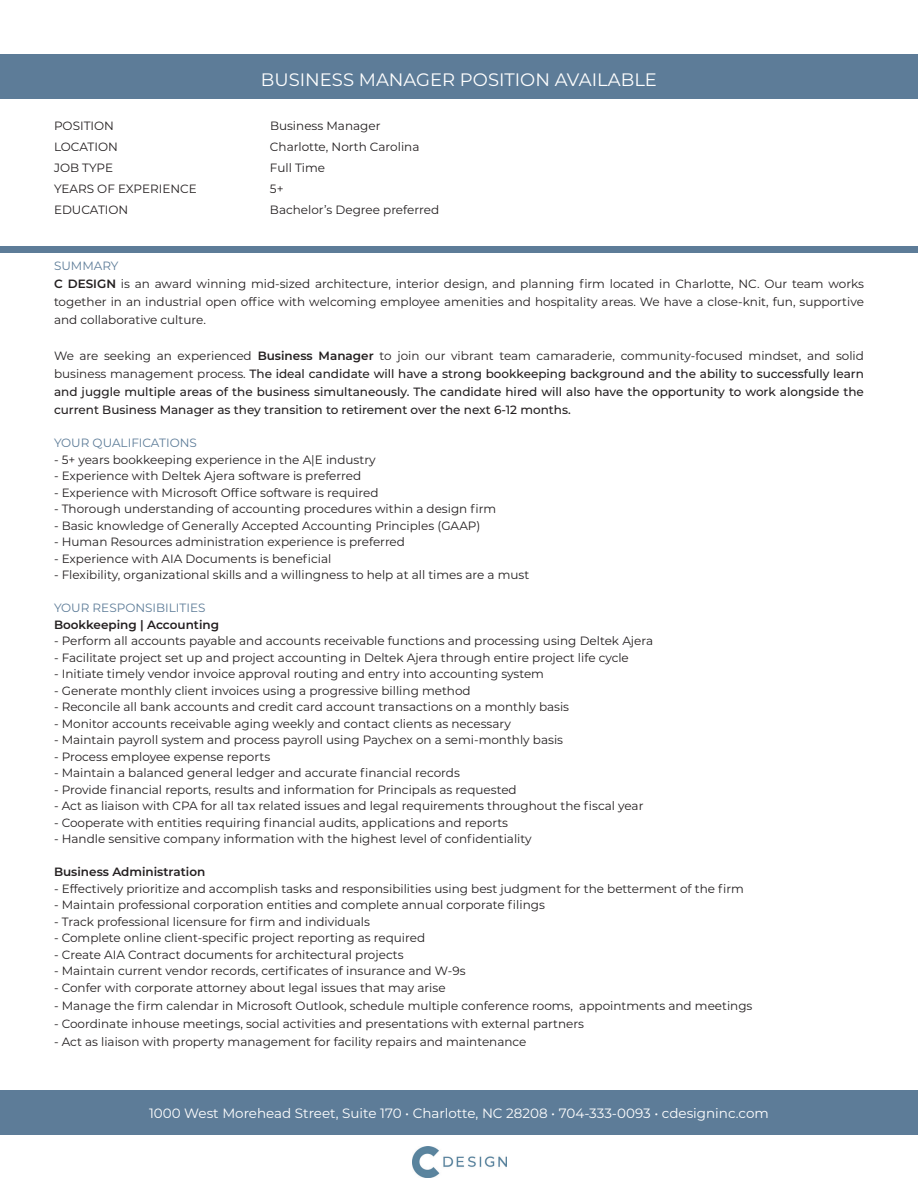
<style>
.page{position:relative;width:918px;height:1188px;background:#fff}
.page>*{position:absolute;margin:0;border:0;box-sizing:border-box;transform-origin:0 0}
.t1{font:18px "Montserrat";color:#fff}
.t2{font:13.5px "Montserrat";color:#fff}
.t3{font:12px/18px "Montserrat";color:#231f20;text-align:justify}
.t4{font:500 12px/18px "Montserrat";color:#231f20;text-align:justify}
.t5{font:12px "Montserrat";color:#5d7c98}
.t6{font:600 12px "Montserrat";color:#231f20}
.s1{font-weight:600}
.s2{font-weight:400}
</style>
<div class="page">
<div style="left:0;top:54px;width:918px;height:44px;background:#5d7c98"></div>
<div style="left:0;top:1090px;width:918px;height:45px;background:#5d7c98"></div>
<div style="left:0;top:246px;width:918px;height:6px;background:#5d7c98"></div>
<img style="left:413px;top:1146px;width:94px;height:32px">
<p class="t1" style="left:261px;top:67px;width:398px">BUSINESS MANAGER POSITION AVAILABLE</p>
<p class="t3" style="left:54px;top:117px;width:62px">POSITION</p>
<p class="t3" style="left:270px;top:117px;width:112px">Business Manager</p>
<p class="t3" style="left:54px;top:138px;width:65px">LOCATION</p>
<p class="t3" style="left:270px;top:138px;width:151px">Charlotte, North Carolina</p>
<p class="t3" style="left:54px;top:159px;width:61px">JOB TYPE</p>
<p class="t3" style="left:270px;top:159px;width:57px">Full Time</p>
<p class="t3" style="left:54px;top:180px;width:144px">YEARS OF EXPERIENCE</p>
<p class="t3" style="left:270px;top:180px;width:15px">5+</p>
<p class="t3" style="left:54px;top:201px;width:76px">EDUCATION</p>
<p class="t3" style="left:270px;top:201px;width:171px">Bachelor’s Degree preferred</p>
<p class="t5" style="left:54px;top:258px;width:66px">SUMMARY</p>
<p class="t3" style="left:54px;top:275px;width:811px"><span class="s1">C DESIGN</span> is an award winning mid-sized architecture, interior design, and planning firm located in Charlotte, NC. Our team works together in an industrial open office with welcoming employee amenities and hospitality areas. We have a close-knit, fun, supportive and collaborative culture.</p>
<p class="t4" style="left:54px;top:347px;width:812px"><span class="s2">We are seeking an experienced</span> <span class="s1">Business Manager</span> <span class="s2">to join our vibrant team camaraderie, community-focused mindset, and solid business management process.</span> The ideal candidate will have a strong bookkeeping background and the ability to successfully learn and juggle multiple areas of the business simultaneously. The candidate hired will also have the opportunity to work alongside the current Business Manager as they transition to retirement over the next 6-12 months.</p>
<p class="t5" style="left:54px;top:435px;width:144px">YOUR QUALIFICATIONS</p>
<p class="t3" style="left:54px;top:450px;width:323px">- 5+ years bookkeeping experience in the A|E industry</p>
<p class="t3" style="left:54px;top:467px;width:309px">- Experience with Deltek Ajera software is preferred</p>
<p class="t3" style="left:54px;top:483px;width:326px">- Experience with Microsoft Office software is required</p>
<p class="t3" style="left:54px;top:500px;width:444px">- Thorough understanding of accounting procedures within a design firm</p>
<p class="t3" style="left:54px;top:516px;width:428px">- Basic knowledge of Generally Accepted Accounting Principles (GAAP)</p>
<p class="t3" style="left:54px;top:533px;width:353px">- Human Resources administration experience is preferred</p>
<p class="t3" style="left:54px;top:549px;width:279px">- Experience with AIA Documents is beneficial</p>
<p class="t3" style="left:54px;top:566px;width:477px">- Flexibility, organizational skills and a willingness to help at all times are a must</p>
<p class="t5" style="left:54px;top:600px;width:153px">YOUR RESPONSIBILITIES</p>
<p class="t6" style="left:54px;top:616px;width:167px">Bookkeeping | Accounting</p>
<p class="t3" style="left:54px;top:632px;width:601px">- Perform all accounts payable and accounts receivable functions and processing using Deltek Ajera</p>
<p class="t3" style="left:54px;top:648px;width:576px">- Facilitate project set up and project accounting in Deltek Ajera through entire project life cycle</p>
<p class="t3" style="left:54px;top:665px;width:492px">- Initiate timely vendor invoice approval routing and entry into accounting system</p>
<p class="t3" style="left:54px;top:681px;width:418px">- Generate monthly client invoices using a progressive billing method</p>
<p class="t3" style="left:54px;top:698px;width:517px">- Reconcile all bank accounts and credit card account transactions on a monthly basis</p>
<p class="t3" style="left:54px;top:714px;width:459px">- Monitor accounts receivable aging weekly and contact clients as necessary</p>
<p class="t3" style="left:54px;top:731px;width:511px">- Maintain payroll system and process payroll using Paychex on a semi-monthly basis</p>
<p class="t3" style="left:54px;top:747px;width:218px">- Process employee expense reports</p>
<p class="t3" style="left:54px;top:764px;width:407px">- Maintain a balanced general ledger and accurate financial records</p>
<p class="t3" style="left:54px;top:780px;width:464px">- Provide financial reports, results and information for Principals as requested</p>
<p class="t3" style="left:54px;top:797px;width:591px">- Act as liaison with CPA for all tax related issues and legal requirements throughout the fiscal year</p>
<p class="t3" style="left:54px;top:813px;width:456px">- Cooperate with entities requiring financial audits, applications and reports</p>
<p class="t3" style="left:54px;top:830px;width:479px">- Handle sensitive company information with the highest level of confidentiality</p>
<p class="t6" style="left:54px;top:863px;width:153px">Business Administration</p>
<p class="t3" style="left:54px;top:879px;width:691px">- Effectively prioritize and accomplish tasks and responsibilities using best judgment for the betterment of the firm</p>
<p class="t3" style="left:54px;top:896px;width:492px">- Maintain professional corporation entities and complete annual corporate filings</p>
<p class="t3" style="left:54px;top:912px;width:317px">- Track professional licensure for firm and individuals</p>
<p class="t3" style="left:54px;top:929px;width:373px">- Complete online client-specific project reporting as required</p>
<p class="t3" style="left:54px;top:945px;width:351px">- Create AIA Contract documents for architectural projects</p>
<p class="t3" style="left:54px;top:962px;width:413px">- Maintain current vendor records, certificates of insurance and W-9s</p>
<p class="t3" style="left:54px;top:978px;width:393px">- Confer with corporate attorney about legal issues that may arise</p>
<p class="t3" style="left:54px;top:996px;width:700px">- Manage the firm calendar in Microsoft Outlook, schedule multiple conference rooms, appointments and meetings</p>
<p class="t3" style="left:54px;top:1014px;width:532px">- Coordinate inhouse meetings, social activities and presentations with external partners</p>
<p class="t3" style="left:54px;top:1032px;width:474px">- Act as liaison with property management for facility repairs and maintenance</p>
<p class="t2" style="left:149px;top:1104px;width:621px">1000 West Morehead Street, Suite 170 • Charlotte, NC 28208 • 704-333-0093 • cdesigninc.com</p>
</div>
